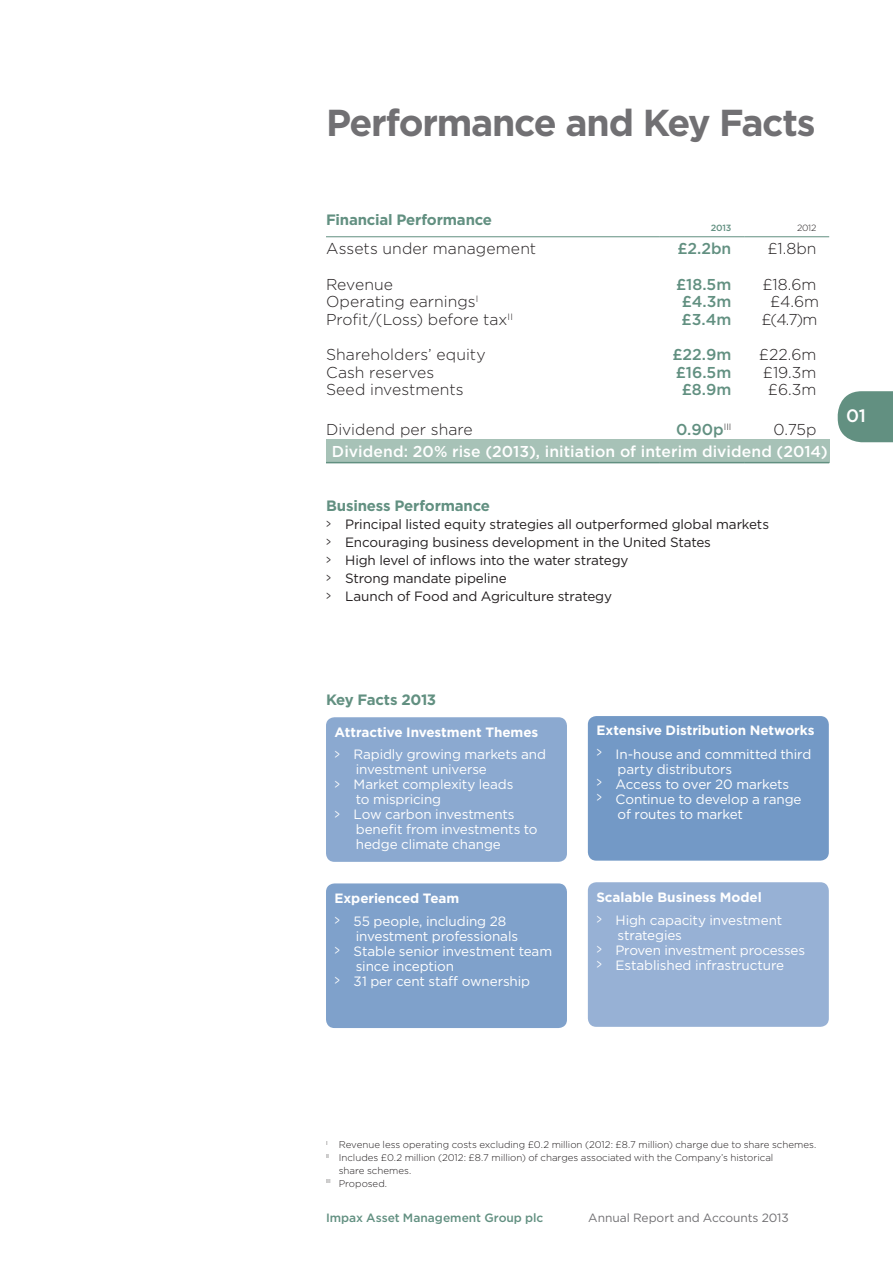
<style>
.page{position:relative;width:893px;height:1263px;background:#fff}
.page>*{position:absolute;margin:0;border:0;box-sizing:border-box;transform-origin:0 0}
.t1{font:700 37.5px "Gotham";letter-spacing:-.035em;color:#717073}
.t2{font:500 18px "Gotham";color:#fff}
.t3{font:300 15.75px "Gotham";color:#231f20}
.t4{font:500 15.75px "Gotham";letter-spacing:.005em;color:#fff}
.t5{font:500 15.75px "Gotham";color:#629081}
.t6{font:700 15px "Gotham";letter-spacing:-.015em;color:#629081}
.t7{font:13.5px "Gotham";letter-spacing:-.01em;color:#fff;scale:.65 1}
.t8{font:13.5px/18px "Gotham";letter-spacing:-.01em;color:#231f20}
.t9{font:13.5px "Gotham";letter-spacing:-.01em;color:#fff}
.t10{font:700 13.5px "Gotham";letter-spacing:-.005em;color:#fff}
.t11{font:500 12px "Gotham";color:#629081}
.t12{font:12px "Gotham";letter-spacing:-.005em;color:#717073}
.t13{font:300 9.75px "Gotham";letter-spacing:-.005em;color:#231f20}
.t14{font:500 9px "Gotham";color:#629081}
.t15{font:300 9px "Gotham";color:#231f20}
.s1{font-size:12px}
</style>
<div class="page">
<svg style="left:838px;top:391px;width:55px;height:51px;background:#6e988b"></svg>
<div style="left:326px;top:439px;width:503px;height:24px;background:#a7c2b7"></div>
<hr style="left:326px;top:462px;width:333px;height:1px;background:#629081">
<hr style="left:659px;top:462px;width:85px;height:1px;background:#629081">
<hr style="left:744px;top:462px;width:85px;height:1px;background:#629081">
<hr style="left:326px;top:236px;width:333px;height:1px;background:#629081">
<hr style="left:659px;top:236px;width:85px;height:1px;background:#629081">
<hr style="left:744px;top:236px;width:85px;height:1px;background:#629081">
<div style="left:326px;top:717px;width:241px;height:145px;background:#8ba9d0;border-radius:9px"></div>
<div style="left:326px;top:883px;width:241px;height:145px;background:#7fa1cb;border-radius:9px"></div>
<div style="left:588px;top:716px;width:241px;height:145px;background:#7399c6;border-radius:9px"></div>
<div style="left:588px;top:882px;width:241px;height:145px;background:#97b1d5;border-radius:9px"></div>
<h1 class="t1" style="left:326px;top:98px;width:491px">Performance and Key Facts</h1>
<p class="t6" style="left:326px;top:209px;width:168px">Financial Performance</p>
<p class="t14" style="left:711px;top:222px;width:22px">2013</p>
<p class="t15" style="left:797px;top:223px;width:21px">2012</p>
<p class="t3" style="left:326px;top:239px;width:212px">Assets under management</p>
<p class="t5" style="left:677px;top:238px;width:56px">£2.2bn</p>
<p class="t3" style="left:767px;top:239px;width:51px">£1.8bn</p>
<p class="t3" style="left:326px;top:274px;width:69px">Revenue</p>
<p class="t5" style="left:676px;top:274px;width:57px">£18.5m</p>
<p class="t3" style="left:762px;top:274px;width:56px">£18.6m</p>
<p class="t3" style="left:326px;top:292px;width:154px">Operating earnings<sup>I</sup></p>
<p class="t5" style="left:682px;top:291px;width:51px">£4.3m</p>
<p class="t3" style="left:770px;top:292px;width:51px">£4.6m</p>
<p class="t3" style="left:326px;top:309px;width:188px">Profit/(Loss) before tax<sup>II</sup></p>
<p class="t5" style="left:682px;top:309px;width:51px">£3.4m</p>
<p class="t3" style="left:761px;top:309px;width:58px">£(4.7)m</p>
<p class="t3" style="left:326px;top:345px;width:161px">Shareholders’ equity</p>
<p class="t5" style="left:672px;top:344px;width:60px">£22.9m</p>
<p class="t3" style="left:759px;top:345px;width:59px">£22.6m</p>
<p class="t3" style="left:326px;top:362px;width:110px">Cash reserves</p>
<p class="t5" style="left:676px;top:362px;width:57px">£16.5m</p>
<p class="t3" style="left:763px;top:362px;width:55px">£19.3m</p>
<p class="t3" style="left:326px;top:380px;width:139px">Seed investments</p>
<p class="t5" style="left:682px;top:379px;width:51px">£8.9m</p>
<p class="t3" style="left:768px;top:380px;width:50px">£6.3m</p>
<p class="t3" style="left:326px;top:419px;width:148px">Dividend per share</p>
<p class="t5" style="left:676px;top:419px;width:57px">0.90p<sup>III</sup></p>
<p class="t3" style="left:773px;top:419px;width:44px">0.75p</p>
<p class="t4" style="left:332px;top:441px;width:497px">Dividend: 20% rise (2013), initiation of interim dividend (2014)</p>
<p class="t6" style="left:326px;top:496px;width:166px">Business Performance</p>
<p class="t8" style="left:326px;top:515px;width:445px"><span class="s1">&gt;</span> Principal listed equity strategies all outperformed global markets <span class="s1">&gt;</span> Encouraging business development in the United States<br><span class="s1">&gt;</span> High level of inflows into the water strategy<br><span class="s1">&gt;</span> Strong mandate pipeline<br><span class="s1">&gt;</span> Launch of Food and Agriculture strategy</p>
<h2 class="t2" style="left:846px;top:404px;width:21px">01</h2>
<p class="t6" style="left:326px;top:690px;width:112px">Key Facts 2013</p>
<p class="t10" style="left:334px;top:723px;width:205px">Attractive Investment Themes</p>
<p class="t7" style="left:334px;top:745px;width:327px">&gt; Rapidly growing markets and</p>
<p class="t9" style="left:356px;top:760px;width:133px">investment universe</p>
<p class="t7" style="left:334px;top:775px;width:277px">&gt; Market complexity leads</p>
<p class="t9" style="left:356px;top:790px;width:87px">to mispricing</p>
<p class="t7" style="left:334px;top:805px;width:279px">&gt; Low carbon investments</p>
<p class="t9" style="left:356px;top:820px;width:183px">benefit from investments to</p>
<p class="t9" style="left:356px;top:835px;width:147px">hedge climate change</p>
<p class="t10" style="left:334px;top:889px;width:126px">Experienced Team</p>
<p class="t7" style="left:334px;top:913px;width:266px">&gt; 55 people, including 28</p>
<p class="t9" style="left:356px;top:928px;width:164px">investment professionals</p>
<p class="t7" style="left:334px;top:943px;width:336px">&gt; Stable senior investment team</p>
<p class="t9" style="left:356px;top:958px;width:100px">since inception</p>
<p class="t7" style="left:334px;top:973px;width:302px">&gt; 31 per cent staff ownership</p>
<p class="t10" style="left:596px;top:722px;width:220px">Extensive Distribution Networks</p>
<p class="t7" style="left:596px;top:745px;width:332px">&gt; In-house and committed third</p>
<p class="t9" style="left:618px;top:760px;width:116px">party distributors</p>
<p class="t7" style="left:596px;top:775px;width:298px">&gt; Access to over 20 markets</p>
<p class="t7" style="left:596px;top:790px;width:317px">&gt; Continue to develop a range</p>
<p class="t9" style="left:618px;top:805px;width:127px">of routes to market</p>
<p class="t10" style="left:596px;top:888px;width:167px">Scalable Business Model</p>
<p class="t7" style="left:596px;top:912px;width:287px">&gt; High capacity investment</p>
<p class="t9" style="left:618px;top:927px;width:66px">strategies</p>
<p class="t7" style="left:596px;top:942px;width:323px">&gt; Proven investment processes</p>
<p class="t7" style="left:596px;top:957px;width:290px">&gt; Established infrastructure</p>
<p class="t13" style="left:326px;top:1139px;width:492px"><sup>I</sup> Revenue less operating costs excluding £0.2 million (2012: £8.7 million) charge due to share schemes.</p>
<p class="t13" style="left:326px;top:1151px;width:449px"><sup>II</sup> Includes £0.2 million (2012: £8.7 million) of charges associated with the Company’s historical</p>
<p class="t13" style="left:339px;top:1164px;width:74px">share schemes.</p>
<p class="t13" style="left:326px;top:1177px;width:63px"><sup>III</sup> Proposed.</p>
<p class="t11" style="left:326px;top:1209px;width:219px">Impax Asset Management Group plc</p>
<p class="t12" style="left:588px;top:1209px;width:202px">Annual Report and Accounts 2013</p>
</div>
